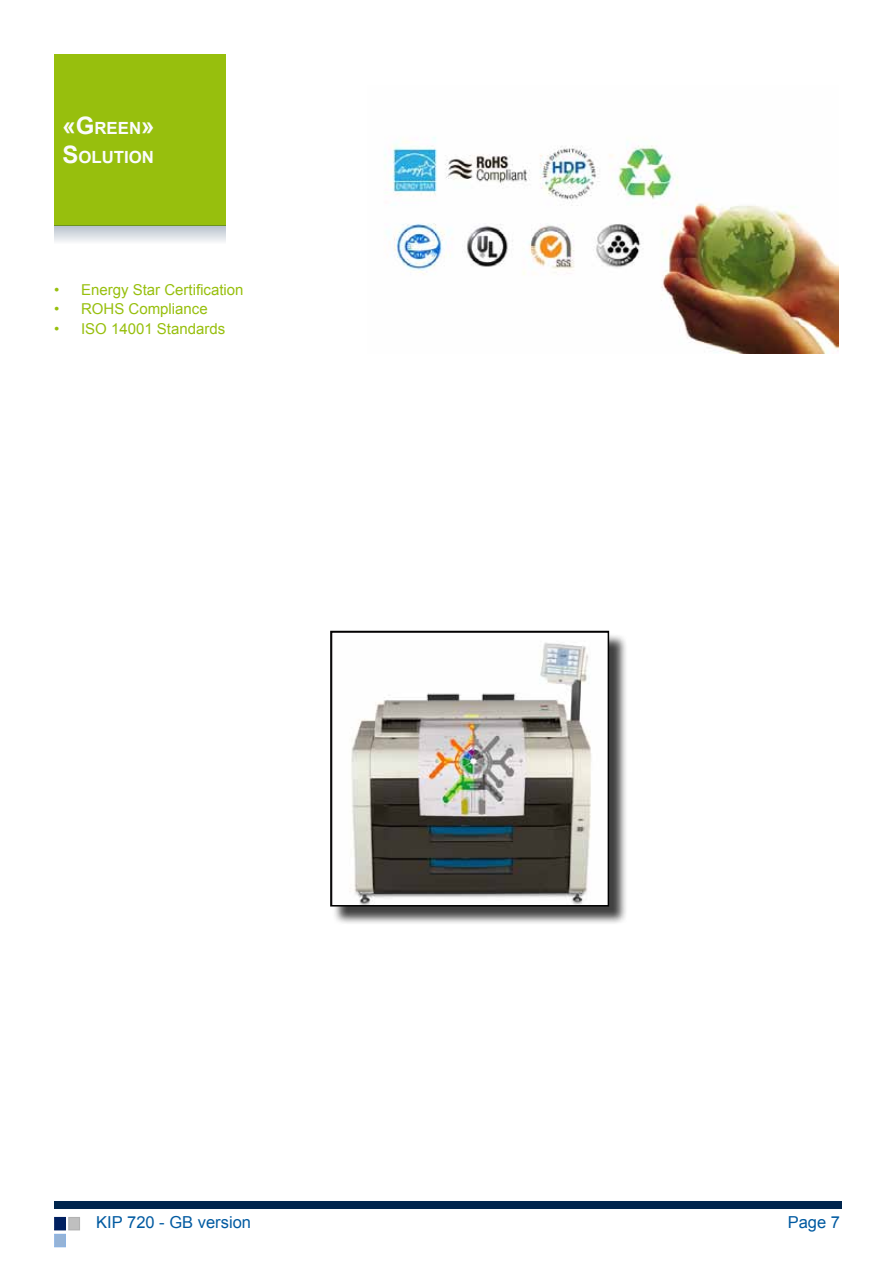
<style>
.page{position:relative;width:893px;height:1263px;background:#fff}
.page>*{position:absolute;margin:0;border:0;box-sizing:border-box;transform-origin:0 0}
.t1{font:700 16.8px/28.8px "Arial";color:#fbfcfd}
.t2{font:16.5px "Arial";color:#005aa1}
.t3{font:15px "Arial";color:#97bf0d}
.s1{font-size:24px}
</style>
<div class="page">
<div style="left:54px;top:54px;width:171px;height:171px;background:#97bf0d"></div>
<svg style="left:54px;top:225px;width:171px;height:17px;background:#cfd6d6"></svg>
<img style="left:384px;top:137px;width:455px;height:216px">
<div style="left:55px;top:1217px;width:10px;height:13px;background:#002060"></div>
<div style="left:54px;top:1217px;width:12px;height:13px;border:1px solid #002060"></div>
<div style="left:69px;top:1217px;width:11px;height:13px;background:#bfbfbf"></div>
<div style="left:68px;top:1217px;width:12px;height:13px;border:1px solid #b2b2b2"></div>
<div style="left:55px;top:1234px;width:10px;height:13px;background:#95b3d7"></div>
<div style="left:54px;top:1234px;width:12px;height:13px;border:1px solid #8db3e2"></div>
<div style="left:54px;top:1201px;width:788px;height:7px;background:#00254d"></div>
<div style="left:332px;top:633px;width:296px;height:292px;background:#000;opacity:.75"></div>
<img style="left:334px;top:634px;width:272px;height:269px">
<div style="left:330px;top:631px;width:279px;height:275px;border:2px solid #000"></div>
<p class="t1" style="left:62px;top:114px;width:94px"><span class="s1">«G</span> REEN<span class="s1">»<br>S</span>OLUTION</p>
<p class="t3" style="left:54px;top:279px;width:191px">• Energy Star Certification</p>
<p class="t3" style="left:54px;top:299px;width:155px">• ROHS Compliance</p>
<p class="t3" style="left:54px;top:318px;width:173px">• ISO 14001 Standards</p>
<p class="t2" style="left:96px;top:1211px;width:156px">KIP 720 - GB version</p>
<p class="t2" style="left:788px;top:1211px;width:54px">Page 7</p>
</div>
